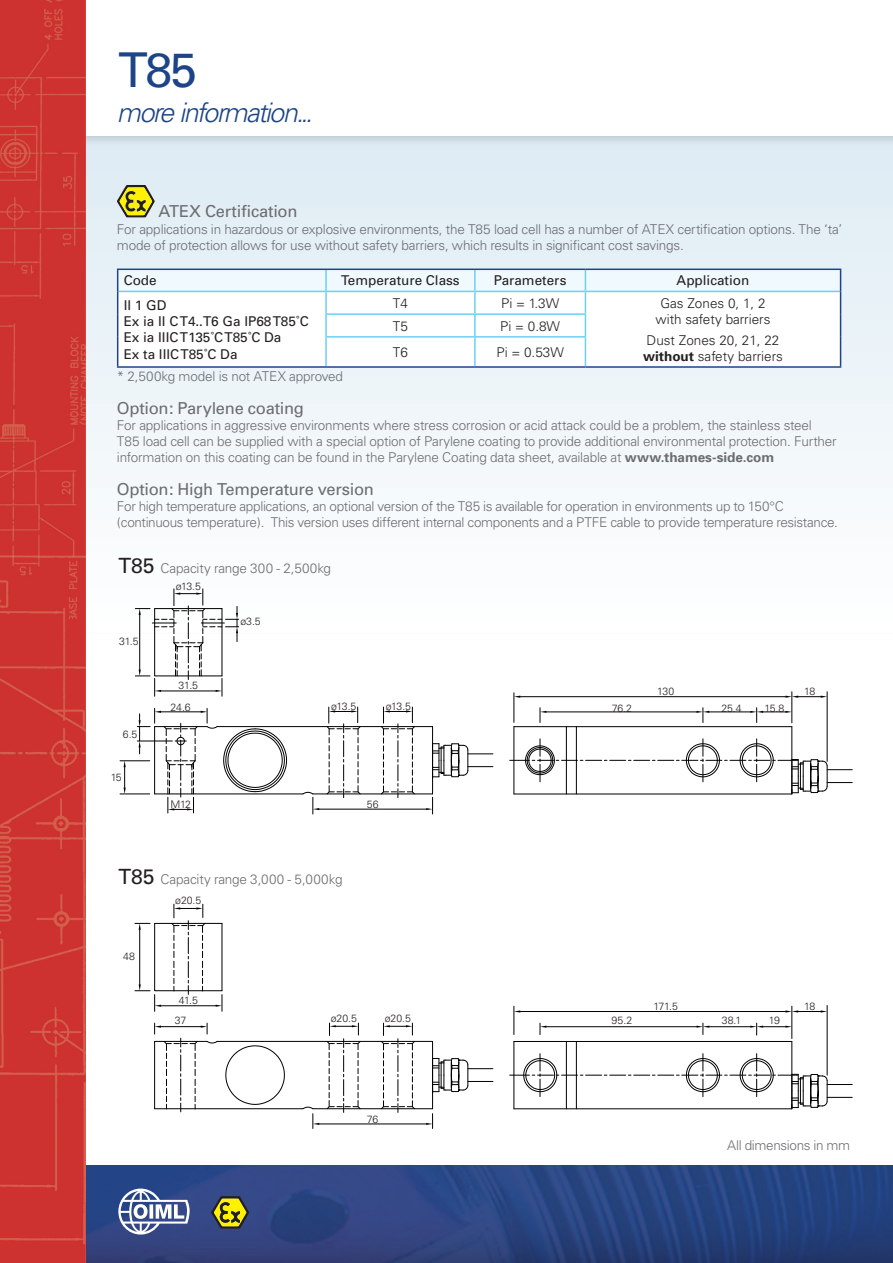
<style>
.page{position:relative;width:893px;height:1263px;background:#fff}
.page>*{position:absolute;margin:0;border:0;box-sizing:border-box;transform-origin:0 0}
.t1{font:48px "Univers";color:#1d4487}
.t2{font:italic 300 27px "Univers";letter-spacing:-.055em;color:#1d4487}
.t3{font:16.5px "Univers";letter-spacing:-.02em;color:#6c6d70}
.t4{font:300 13.5px/16.2px "Univers";letter-spacing:-.02em;color:#6c6d70}
.t5{font:13.5px/16.2px "Univers";color:#231f20}
.t6{font:300 13.5px/16.2px "Univers";color:#231f20;text-align:center}
.t7{font:300 10.5px "Univers";letter-spacing:-.03em;color:#231f20}
.s1{font-weight:700}
.s2{font-weight:400;font-size:21px;color:#231f20}
</style>
<div class="page">
<img style="left:85px;top:1165px;width:808px;height:98px">
<div style="left:0;top:136px;width:893px;height:498px;background:#231f20;opacity:.15"></div>
<img style="left:0;top:0;width:85px;height:1263px">
<svg style="left:118px;top:1188px;width:72px;height:46px"></svg>
<svg style="left:211px;top:1196px;width:38px;height:32px"></svg>
<svg style="left:117px;top:185px;width:38px;height:32px"></svg>
<hr style="left:117px;top:366px;width:209px;height:2px;background:#1d4487">
<svg style="left:117px;top:269px;width:724px;height:97px"></svg>
<hr style="left:585px;top:366px;width:256px;height:2px;background:#1d4487">
<hr style="left:326px;top:366px;width:149px;height:2px;background:#1d4487">
<hr style="left:475px;top:366px;width:110px;height:2px;background:#1d4487">
<svg style="left:135px;top:589px;width:104px;height:107px"></svg>
<hr style="left:514px;top:727px;width:1px;height:67px;background:#000">
<hr style="left:576px;top:727px;width:1px;height:67px;background:#000">
<hr style="left:514px;top:794px;width:278px;height:1px;background:#000">
<hr style="left:514px;top:726px;width:278px;height:1px;background:#000">
<hr style="left:791px;top:727px;width:1px;height:67px;background:#000">
<hr style="left:566px;top:727px;width:1px;height:67px;background:#000">
<hr style="left:709px;top:712px;width:41px;height:1px;background:#000">
<svg style="left:750px;top:708px;width:42px;height:14px"></svg>
<hr style="left:546px;top:712px;width:150px;height:1px;background:#000">
<svg style="left:540px;top:708px;width:6px;height:14px"></svg>
<svg style="left:696px;top:708px;width:13px;height:14px"></svg>
<hr style="left:520px;top:696px;width:265px;height:1px;background:#000">
<svg style="left:514px;top:693px;width:6px;height:29px"></svg>
<hr style="left:827px;top:692px;width:1px;height:69px;background:#000">
<hr style="left:792px;top:692px;width:1px;height:31px;background:#000">
<svg style="left:785px;top:696px;width:42px;height:2px"></svg>
<svg style="left:510px;top:739px;width:342px;height:55px"></svg>
<hr style="left:432px;top:727px;width:1px;height:67px;background:#000">
<hr style="left:155px;top:793px;width:148px;height:1px;background:#000">
<hr style="left:313px;top:793px;width:120px;height:1px;background:#000">
<hr style="left:217px;top:726px;width:216px;height:1px;background:#000">
<hr style="left:120px;top:794px;width:30px;height:1px;background:#000">
<hr style="left:120px;top:760px;width:30px;height:1px;background:#000">
<svg style="left:124px;top:761px;width:2px;height:33px"></svg>
<hr style="left:319px;top:809px;width:107px;height:1px;background:#000">
<svg style="left:302px;top:791px;width:17px;height:23px"></svg>
<svg style="left:426px;top:797px;width:7px;height:17px"></svg>
<svg style="left:137px;top:708px;width:150px;height:105px"></svg>
<svg style="left:381px;top:707px;width:34px;height:91px"></svg>
<svg style="left:432px;top:733px;width:61px;height:45px"></svg>
<hr style="left:514px;top:1041px;width:1px;height:68px;background:#000">
<hr style="left:576px;top:1041px;width:1px;height:68px;background:#000">
<hr style="left:514px;top:1041px;width:278px;height:1px;background:#000">
<hr style="left:791px;top:1041px;width:1px;height:68px;background:#000">
<hr style="left:566px;top:1041px;width:1px;height:68px;background:#000">
<hr style="left:709px;top:1026px;width:41px;height:1px;background:#000">
<svg style="left:750px;top:1023px;width:42px;height:12px"></svg>
<hr style="left:546px;top:1026px;width:150px;height:1px;background:#000">
<svg style="left:540px;top:1023px;width:6px;height:11px"></svg>
<svg style="left:696px;top:1023px;width:13px;height:11px"></svg>
<hr style="left:520px;top:1011px;width:265px;height:1px;background:#000">
<svg style="left:514px;top:1006px;width:6px;height:28px"></svg>
<hr style="left:827px;top:1005px;width:1px;height:70px;background:#000">
<hr style="left:792px;top:1006px;width:1px;height:32px;background:#000">
<svg style="left:785px;top:1010px;width:42px;height:2px"></svg>
<hr style="left:432px;top:1041px;width:1px;height:68px;background:#000">
<svg style="left:225px;top:1045px;width:60px;height:60px"></svg>
<hr style="left:155px;top:1108px;width:148px;height:1px;background:#000">
<hr style="left:313px;top:1108px;width:120px;height:1px;background:#000">
<hr style="left:217px;top:1041px;width:216px;height:1px;background:#000">
<hr style="left:319px;top:1124px;width:107px;height:1px;background:#000">
<svg style="left:302px;top:1106px;width:17px;height:22px"></svg>
<svg style="left:426px;top:1114px;width:7px;height:14px"></svg>
<svg style="left:381px;top:1023px;width:34px;height:89px"></svg>
<svg style="left:432px;top:1048px;width:61px;height:45px"></svg>
<svg style="left:154px;top:1023px;width:64px;height:89px"></svg>
<svg style="left:135px;top:904px;width:88px;height:107px"></svg>
<svg style="left:326px;top:707px;width:35px;height:91px"></svg>
<svg style="left:326px;top:1023px;width:35px;height:89px"></svg>
<svg style="left:510px;top:1053px;width:342px;height:56px"></svg>
<p class="t1" style="left:118px;top:42px;width:80px">T85</p>
<p class="t2" style="left:117px;top:97px;width:197px">more information...</p>
<p class="t3" style="left:159px;top:202px;width:140px">ATEX Certification</p>
<p class="t4" style="left:117px;top:221px;width:727px">For applications in hazardous or explosive environments, the T85 load cell has a number of ATEX certification options. The ‘ta’ mode of protection allows for use without safety barriers, which results in significant cost savings.</p>
<p class="t5" style="left:124px;top:273px;width:35px">Code</p>
<p class="t5" style="left:341px;top:273px;width:120px">Temperature Class</p>
<p class="t5" style="left:494px;top:273px;width:74px">Parameters</p>
<p class="t5" style="left:677px;top:273px;width:74px">Application</p>
<p class="t5" style="left:124px;top:297px;width:186px">II 1 GD<br>Ex ia II C T4..T6 Ga IP68 T85˚C<br>Ex ia IIIC T135˚C T85˚C Da<br>Ex ta IIIC T85˚C Da</p>
<p class="t6" style="left:393px;top:295px;width:17px">T4</p>
<p class="t6" style="left:501px;top:295px;width:60px">Pi = 1.3W</p>
<p class="t6" style="left:655px;top:295px;width:117px">Gas Zones 0, 1, 2 with safety barriers</p>
<p class="t6" style="left:393px;top:318px;width:17px">T5</p>
<p class="t6" style="left:500px;top:318px;width:61px">Pi = 0.8W</p>
<p class="t6" style="left:393px;top:344px;width:17px">T6</p>
<p class="t6" style="left:496px;top:344px;width:69px">Pi = 0.53W</p>
<p class="t6" style="left:643px;top:332px;width:141px;text-align:left">Dust Zones 20, 21, 22 <span class="s1">without</span> safety barriers</p>
<p class="t4" style="left:117px;top:368px;width:228px">* 2,500kg model is not ATEX approved</p>
<p class="t3" style="left:117px;top:398px;width:188px">Option: Parylene coating</p>
<p class="t4" style="left:117px;top:417px;width:721px">For applications in aggressive environments where stress corrosion or acid attack could be a problem, the stainless steel<br>T85 load cell can be supplied with a special option of Parylene coating to provide additional environmental protection. Further information on this coating can be found in the Parylene Coating data sheet, available at <span class="s1">www.thames-side.com</span></p>
<p class="t3" style="left:117px;top:479px;width:258px">Option: High Temperature version</p>
<p class="t4" style="left:117px;top:498px;width:723px">For high temperature applications, an optional version of the T85 is available for operation in environments up to 150°C (continuous temperature). This version uses different internal components and a PTFE cable to provide temperature resistance.</p>
<p class="t4" style="left:118px;top:560px;width:214px"><span class="s2">T85</span> Capacity range 300 - 2,500kg</p>
<p class="t7" style="left:119px;top:635px;width:21px">31.5</p>
<p class="t7" style="left:123px;top:728px;width:16px">6.5</p>
<p class="t7" style="left:111px;top:771px;width:13px">15</p>
<p class="t7" style="left:176px;top:580px;width:27px">ø13.5</p>
<p class="t7" style="left:179px;top:679px;width:21px">31.5</p>
<p class="t7" style="left:171px;top:701px;width:22px">24.6</p>
<p class="t7" style="left:171px;top:798px;width:22px">M12</p>
<p class="t7" style="left:240px;top:615px;width:22px">ø3.5</p>
<p class="t7" style="left:331px;top:699px;width:27px">ø13.5</p>
<p class="t7" style="left:386px;top:699px;width:27px">ø13.5</p>
<p class="t7" style="left:367px;top:798px;width:13px">56</p>
<p class="t4" style="left:118px;top:871px;width:226px"><span class="s2">T85</span> Capacity range 3,000 - 5,000kg</p>
<p class="t7" style="left:123px;top:949px;width:13px">48</p>
<p class="t7" style="left:175px;top:894px;width:28px">ø20.5</p>
<p class="t7" style="left:179px;top:993px;width:21px">41.5</p>
<p class="t7" style="left:175px;top:1014px;width:13px">37</p>
<p class="t7" style="left:331px;top:1012px;width:28px">ø20.5</p>
<p class="t7" style="left:385px;top:1012px;width:28px">ø20.5</p>
<p class="t7" style="left:367px;top:1113px;width:13px">76</p>
<p class="t7" style="left:657px;top:685px;width:19px">130</p>
<p class="t7" style="left:612px;top:702px;width:22px">76.2</p>
<p class="t7" style="left:721px;top:702px;width:22px">25.4</p>
<p class="t7" style="left:764px;top:701px;width:21px">15.8</p>
<p class="t7" style="left:804px;top:685px;width:13px">18</p>
<p class="t7" style="left:653px;top:1000px;width:26px">171.5</p>
<p class="t7" style="left:612px;top:1014px;width:22px">95.2</p>
<p class="t7" style="left:722px;top:1014px;width:21px">38.1</p>
<p class="t7" style="left:769px;top:1014px;width:13px">19</p>
<p class="t7" style="left:804px;top:1000px;width:13px">18</p>
<p class="t4" style="left:727px;top:1137px;width:124px">All dimensions in mm</p>
</div>
